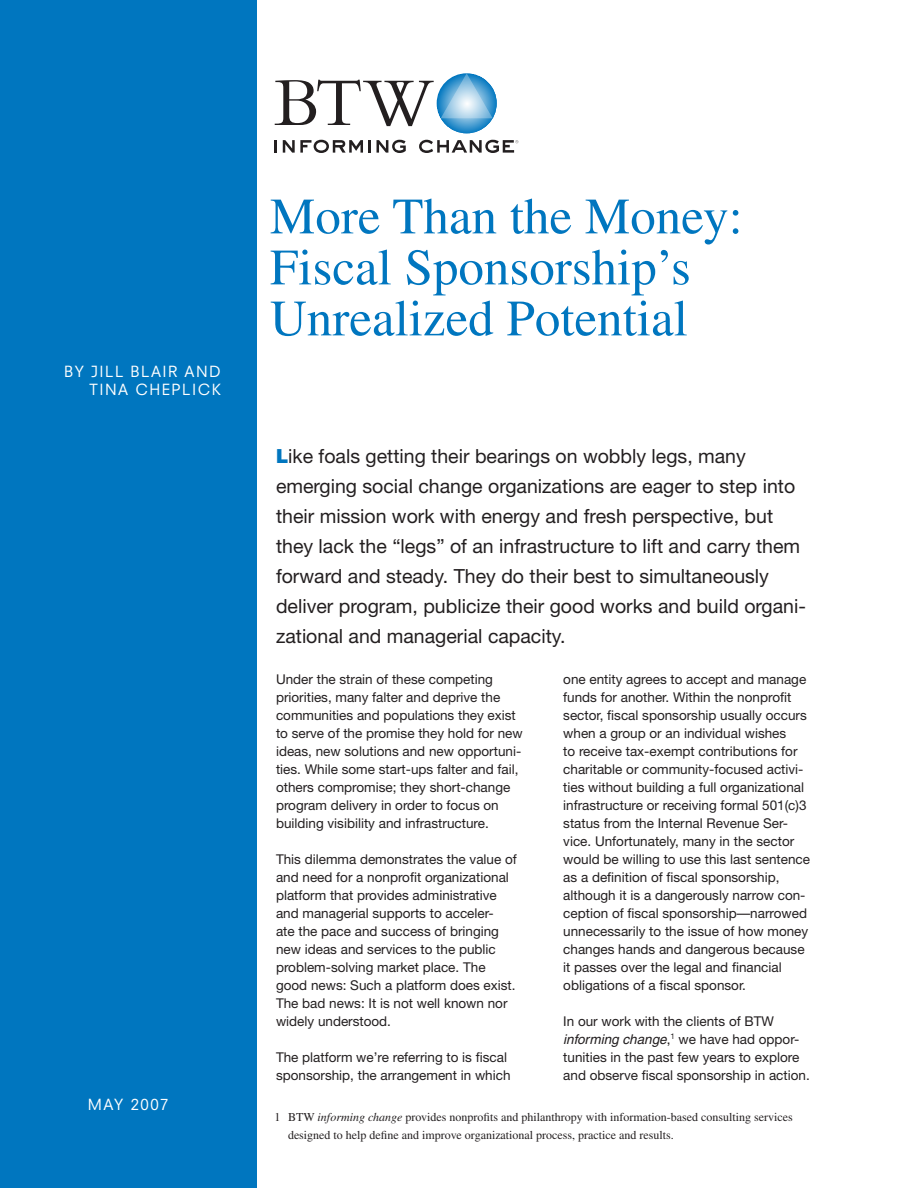
<style>
.page{position:relative;width:918px;height:1188px;background:#fff}
.page>*{position:absolute;margin:0;border:0;box-sizing:border-box;transform-origin:0 0}
.t1{font:51px/51px "Times";color:#0076bf}
.t2{font:19.5px/30px "Helvetica Neue";color:#231f20}
.t3{font:15px/18px "Neuzeit S";letter-spacing:.1em;color:#fff;text-align:right}
.t4{font:13.5px/18px "Helvetica Neue";color:#231f20}
.t5{font:12px/18px "Times";color:#231f20}
.s1{font-weight:900;color:#0076bf}
.s2{font-family:"Helvetica";font-style:italic}
.s3{font-style:italic}
</style>
<div class="page">
<div style="left:0;top:0;width:256px;height:1187px;background:#0076bf"></div>
<svg style="left:437px;top:73px;width:60px;height:60px"></svg>
<svg style="left:441px;top:73px;width:52px;height:45px;background:#89bfe1"></svg>
<svg style="left:275px;top:80px;width:159px;height:46px"></svg>
<svg style="left:275px;top:140px;width:2px;height:13px"></svg>
<svg style="left:283px;top:140px;width:88px;height:13px"></svg>
<svg style="left:377px;top:140px;width:29px;height:13px"></svg>
<svg style="left:419px;top:140px;width:99px;height:13px"></svg>
<p class="t3" style="left:64px;top:362px;width:158px">BY JILL BLAIR AND<br>TINA CHEPLICK</p>
<p class="t3" style="left:88px;top:1095px;width:82px">MAY 2007</p>
<h1 class="t1" style="left:270px;top:191px;width:474px">More Than the Money:<br>Fiscal Sponsorship’s<br>Unrealized Potential</h1>
<p class="t2" style="left:276px;top:441px;width:531px"><span class="s1">L</span>ike foals getting their bearings on wobbly legs, many emerging social change organizations are eager to step into their mission work with energy and fresh perspective, but they lack the “legs” of an infrastructure to lift and carry them forward and steady. They do their best to simultaneously deliver program, publicize their good works and build organi&shy;zational and managerial capacity.</p>
<p class="t4" style="left:276px;top:670px;width:248px">Under the strain of these competing priorities, many falter and deprive the communities and populations they exist to serve of the promise they hold for new ideas, new solutions and new opportuni&shy;ties. While some start-ups falter and fail, others compromise; they short-change program delivery in order to focus on building visibility and infrastructure.</p>
<p class="t4" style="left:276px;top:850px;width:242px">This dilemma demonstrates the value of and need for a nonprofit organizational platform that provides administrative and managerial supports to acceler-<br>ate the pace and success of bringing new ideas and services to the public problem-solving market place. The good news: Such a platform does exist.<br>The bad news: It is not well known nor widely understood.</p>
<p class="t4" style="left:276px;top:1048px;width:236px">The platform we’re referring to is fiscal sponsorship, the arrangement in which</p>
<p class="t4" style="left:563px;top:670px;width:248px">one entity agrees to accept and manage funds for another. Within the nonprofit sector, fiscal sponsorship usually occurs when a group or an individual wishes<br>to receive tax-exempt contributions for charitable or community-focused activi&shy;ties without building a full organizational infrastructure or receiving formal 501(c)3 status from the Internal Revenue Ser&shy;vice. Unfortunately, many in the sector would be willing to use this last sentence as a definition of fiscal sponsorship, although it is a dangerously narrow con&shy;ception of fiscal sponsorship—narrowed unnecessarily to the issue of how money changes hands and dangerous because it passes over the legal and financial obligations of a fiscal sponsor.</p>
<p class="t4" style="left:563px;top:1012px;width:248px">In our work with the clients of BTW <span class="s2">informing change</span>,<sup>1</sup> we have had oppor&shy;tunities in the past few years to explore and observe fiscal sponsorship in action.</p>
<p class="t5" style="left:288px;top:1108px;width:506px;text-indent:-14px">1 BTW <span class="s3">informing change</span> provides nonprofits and philanthropy with information-based consulting services designed to help define and improve organizational process, practice and results.</p>
</div>
